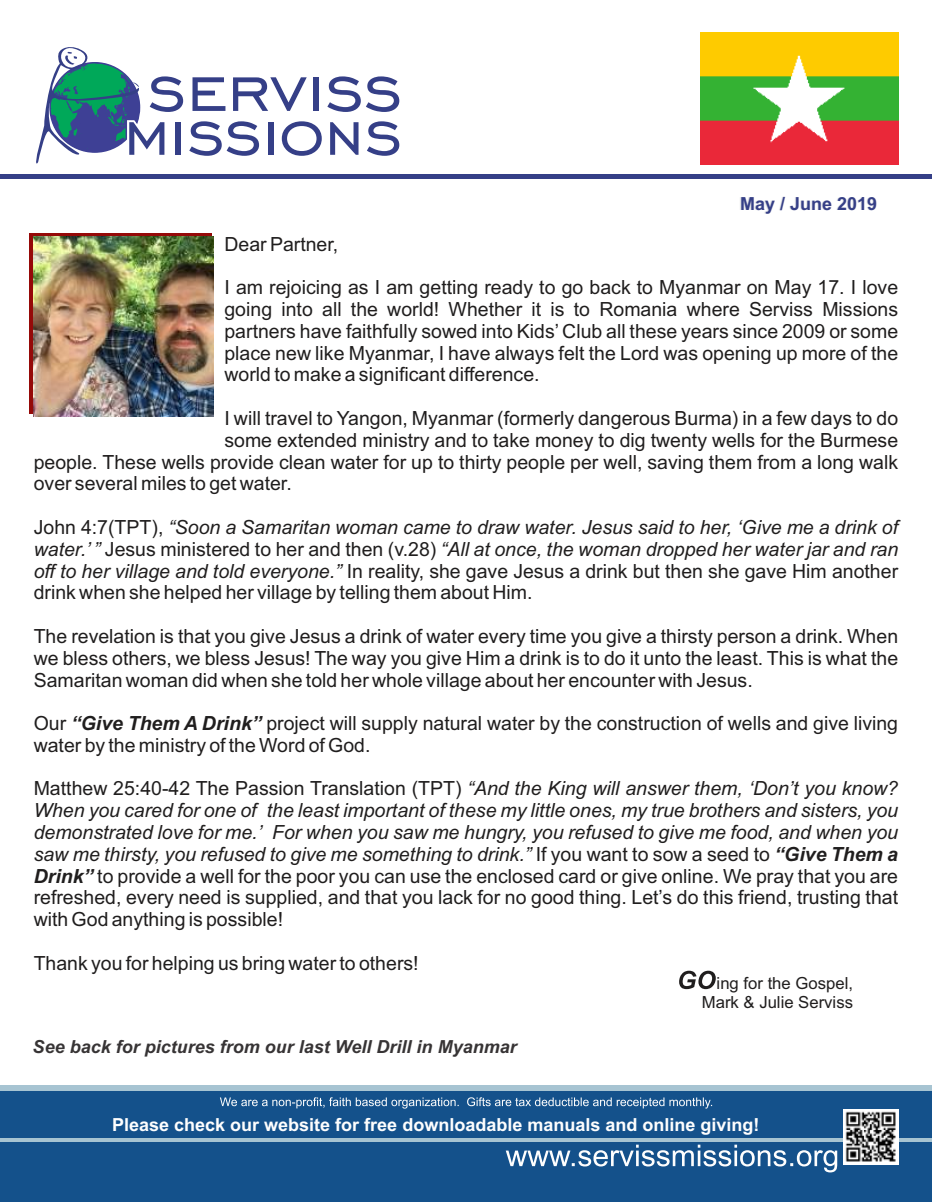
<style>
.page{position:relative;width:932px;height:1202px;background:#fff}
.page>*{position:absolute;margin:0;border:0;box-sizing:border-box;transform-origin:0 0}
.t1{font:80.55px "Engravers Gothic BT";color:#353f87}
.t2{font:78.15px "Engravers Gothic BT";color:#353f87}
.t3{font:19.5px/21.8px "Arial";color:#201e1e;text-align:justify}
.t4{font:italic 19.5px/21.8px "Arial";color:#201e1e;text-align:justify}
.t5{font:700 18px "Arial";color:#fefefe}
.t6{font:italic 700 18px "Arial";color:#373435}
.t7{font:700 18px "Arial";color:#353f87}
.t8{font:16.65px/18.6px "Arial";color:#201e1e;text-align:right}
.s1{font-style:normal}
.s2{font-weight:700;font-style:italic}
.s3{font-style:italic}
</style>
<div class="page">
<div style="left:0;top:174px;width:932px;height:5px;background:#353f87"></div>
<svg style="left:36px;top:47px;width:105px;height:117px"></svg>
<svg style="left:679px;top:970px;width:36px;height:19px"></svg>
<div style="left:30px;top:233px;width:182px;height:180px;background:#950908"></div>
<img style="left:33px;top:236px;width:181px;height:180px">
<div style="left:0;top:1085px;width:932px;height:117px;background:#14518b"></div>
<svg style="left:505px;top:1144px;width:332px;height:28px"></svg>
<svg style="left:220px;top:1097px;width:492px;height:11px"></svg>
<hr style="left:0;top:1138px;width:932px;height:3px;background:#a7c4d2">
<img style="left:843px;top:1109px;width:55px;height:55px">
<div style="left:0;top:1084px;width:932px;height:6px;background:#a7c4d2"></div>
<img style="left:700px;top:33px;width:198px;height:132px">
<h1 class="t1" style="left:147px;top:50px;width:257px">serviss</h1>
<h2 class="t2" style="left:124px;top:95px;width:280px">missions</h2>
<p class="t7" style="left:740px;top:197px;width:139px">May / June 2019</p>
<p class="t3" style="left:224px;top:235px;width:115px">Dear Partner,</p>
<p class="t3" style="left:224px;top:278px;width:675px">I am rejoicing as I am getting ready to go back to Myanmar on May 17. I love going into all the world! Whether it is to Romania where Serviss Missions partners have faithfully sowed into Kids’ Club all these years since 2009 or some place new like Myanmar, I have always felt the Lord was opening up more of the world to make a significant difference.</p>
<p class="t3" style="left:224px;top:409px;width:675px">I will travel to Yangon, Myanmar (formerly dangerous Burma) in a few days to do</p>
<p class="t3" style="left:224px;top:431px;width:675px">some extended ministry and to take money to dig twenty wells for the Burmese</p>
<p class="t3" style="left:34px;top:452px;width:865px">people. These wells provide clean water for up to thirty people per well, saving them from a long walk</p>
<p class="t3" style="left:34px;top:474px;width:259px">over several miles to get water.</p>
<p class="t4" style="left:34px;top:518px;width:866px"><span class="s1">John 4:7(TPT),</span> “Soon a Samaritan woman came to draw water. Jesus said to her, ‘Give me a drink of water.’ ” <span class="s1">Jesus ministered to her and then (v.28)</span> “All at once, the woman dropped her water jar and ran off to her village and told everyone.” <span class="s1">In reality, she gave Jesus a drink but then she gave Him another drink when she helped her village by telling them about Him.</span></p>
<p class="t3" style="left:34px;top:627px;width:865px">The revelation is that you give Jesus a drink of water every time you give a thirsty person a drink. When we bless others, we bless Jesus! The way you give Him a drink is to do it unto the least. This is what the Samaritan woman did when she told her whole village about her encounter with Jesus.</p>
<p class="t3" style="left:34px;top:714px;width:865px">Our <span class="s2">“Give Them A Drink”</span> project will supply natural water by the construction of wells and give living water by the ministry of the Word of God.</p>
<p class="t3" style="left:34px;top:779px;width:866px">Matthew 25:40-42 The Passion Translation (TPT) <span class="s3">“And the King will answer them, ‘Don’t you know?<br>When you cared for one of the least important of these my little ones, my true brothers and sisters, you demonstrated love for me.’ For when you saw me hungry, you refused to give me food, and when you saw me thirsty, you refused to give me something to drink.”</span> If you want to sow a seed to <span class="s2">“Give Them a Drink”</span> to provide a well for the poor you can use the enclosed card or give online. We pray that you are refreshed, every need is supplied, and that you lack for no good thing. Let’s do this friend, trusting that with God anything is possible!</p>
<p class="t3" style="left:34px;top:954px;width:386px">Thank you for helping us bring water to others!</p>
<p class="t6" style="left:33px;top:1039px;width:485px">See back for pictures from our last Well Drill in Myanmar</p>
<p class="t8" style="left:701px;top:975px;width:153px">ing for the Gospel,<br>Mark &amp; Julie Serviss</p>
<p class="t5" style="left:112px;top:1117px;width:649px">Please check our website for free downloadable manuals and online giving!</p>
</div>
